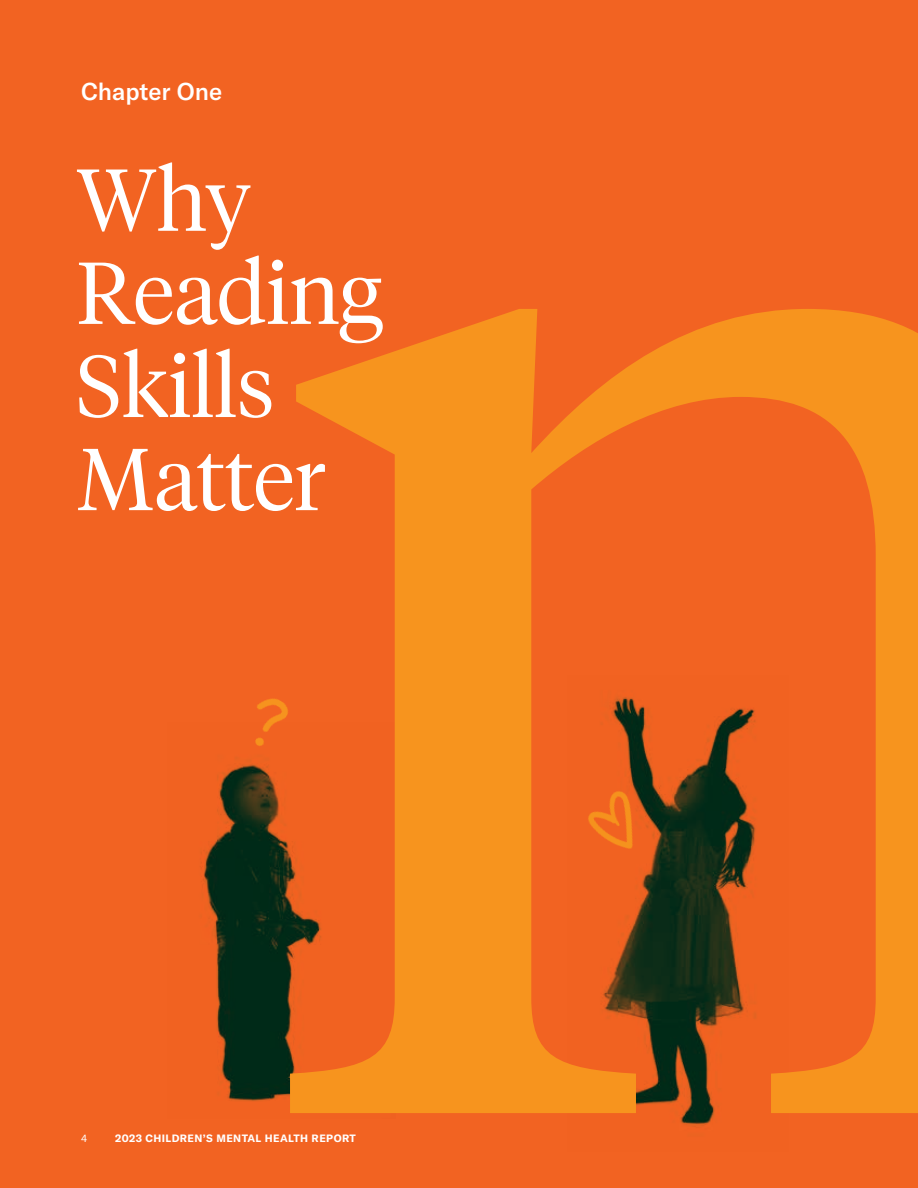
<style>
.page{position:relative;width:918px;height:1188px;background:#f26322}
.page>*{position:absolute;margin:0;border:0;box-sizing:border-box;transform-origin:0 0}
.t1{font:300 87.3px/93.2px "Tiempos Headline";color:#fff}
.t2{font:500 24px "GT America";color:#fff}
.t3{font:700 10.5px "GT America";letter-spacing:.04em;color:#fff}
.t4{font:10.5px "GT America";color:#fff}
</style>
<div class="page">
<img style="left:257px;top:698px;width:31px;height:24px">
<img style="left:200px;top:722px;width:90px;height:379px">
<svg style="left:290px;top:309px;width:628px;height:804px"></svg>
<h2 class="t2" style="left:81px;top:77px;width:143px">Chapter One</h2>
<h1 class="t1" style="left:76px;top:149px;width:308px">Why<br>Reading<br>Skills<br>Matter</h1>
<p class="t4" style="left:81px;top:1132px;width:8px">4</p>
<p class="t3" style="left:115px;top:1132px;width:242px">2023 CHILDREN’S MENTAL HEALTH REPORT</p>
</div>
